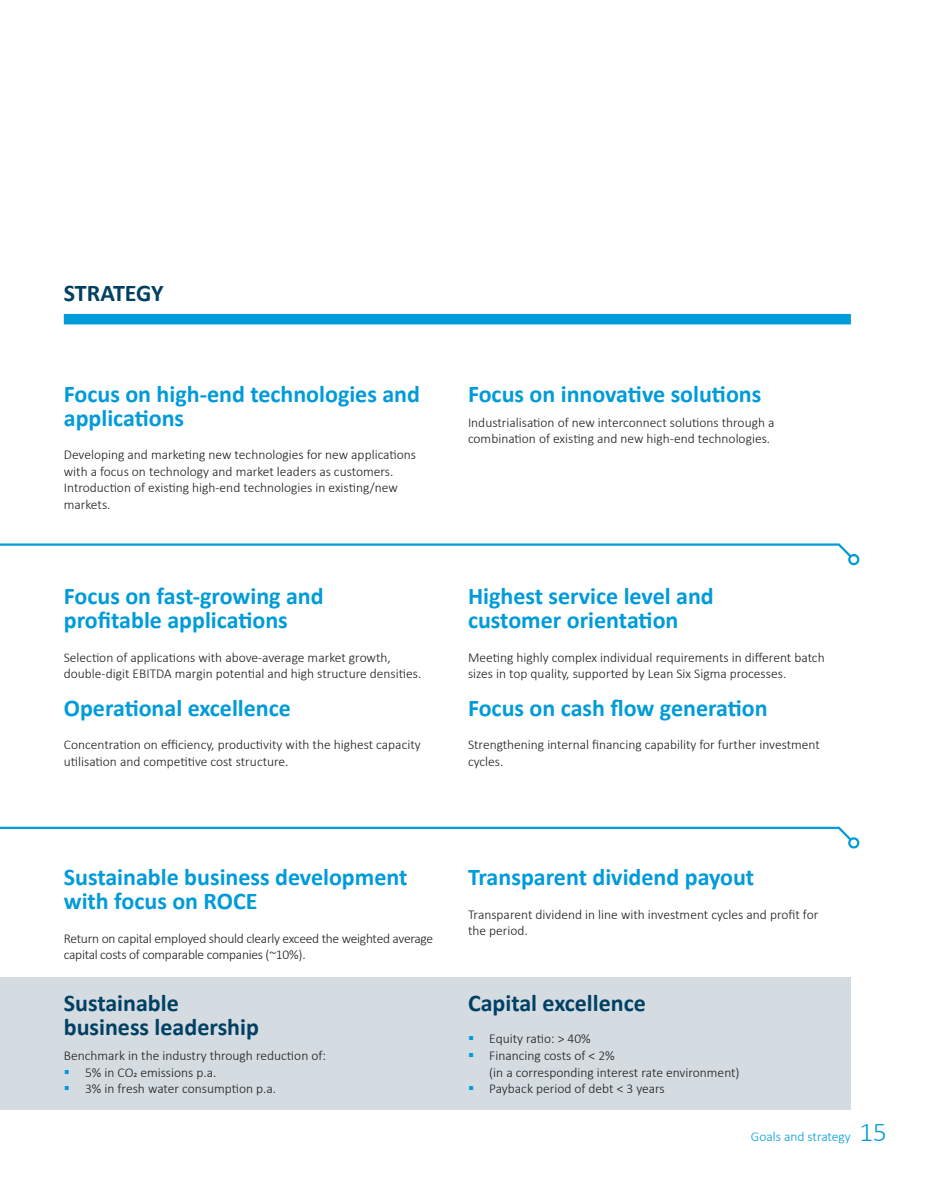
<style>
.page{position:relative;width:936px;height:1191px;background:#fff}
.page>*{position:absolute;margin:0;border:0;box-sizing:border-box;transform-origin:0 0}
.t1{font:700 24px/24px "Calibri";color:#009bd9}
.t2{font:700 24px/24px "Calibri";color:#014063}
.t3{font:300 13.5px/16.5px "Calibri";color:#1d1d1b}
.t4{font:300 13.5px/16.5px "Calibri";letter-spacing:-.02em;color:#1d1d1b}
.t5{font:300 13.5px "Calibri";color:#009bd9}
.s1{color:#009bd9}
.s2{font-size:27px}
</style>
<div class="page">
<svg style="left:0;top:543px;width:852px;height:15px"></svg>
<div style="left:848px;top:554px;width:11px;height:11px;border:2px solid #009bd9;border-radius:50%"></div>
<svg style="left:0;top:826px;width:852px;height:15px"></svg>
<div style="left:848px;top:837px;width:11px;height:11px;border:2px solid #009bd9;border-radius:50%"></div>
<div style="left:0;top:978px;width:850px;height:132px;background:#d4dbe1"></div>
<div style="left:64px;top:314px;width:786px;height:10px;background:#009bd9"></div>
<h1 class="t2" style="left:64px;top:281px;width:101px">STRATEGY</h1>
<h1 class="t1" style="left:64px;top:382px;width:358px">Focus on high-end technologies and applications</h1>
<p class="t3" style="left:64px;top:446px;width:354px">Developing and marketing new technologies for new applications with a focus on technology and market leaders as customers.<br>Introduction of existing high-end technologies in existing/new markets.</p>
<h1 class="t1" style="left:64px;top:584px;width:261px">Focus on fast-growing and profitable applications</h1>
<p class="t3" style="left:64px;top:648px;width:359px">Selection of applications with above-average market growth, double-digit EBITDA margin potential and high structure densities.</p>
<h1 class="t1" style="left:64px;top:695px;width:228px">Operational excellence</h1>
<p class="t3" style="left:64px;top:736px;width:358px">Concentration on efficiency, productivity with the highest capacity utilisation and competitive cost structure.</p>
<h1 class="t1" style="left:468px;top:382px;width:295px">Focus on innovative solutions</h1>
<p class="t3" style="left:468px;top:413px;width:308px">Industrialisation of new interconnect solutions through a combination of existing and new high-end technologies.</p>
<h1 class="t1" style="left:468px;top:584px;width:247px">Highest service level and customer orientation</h1>
<p class="t3" style="left:468px;top:648px;width:358px">Meeting highly complex individual requirements in different batch sizes in top quality, supported by Lean Six Sigma processes.</p>
<h1 class="t1" style="left:468px;top:695px;width:301px">Focus on cash flow generation</h1>
<p class="t3" style="left:468px;top:736px;width:353px">Strengthening internal financing capability for further investment cycles.</p>
<h1 class="t1" style="left:64px;top:865px;width:345px">Sustainable business development with focus on ROCE</h1>
<p class="t4" style="left:64px;top:929px;width:371px">Return on capital employed should clearly exceed the weighted average capital costs of comparable companies (~10%).</p>
<h1 class="t2" style="left:64px;top:991px;width:197px">Sustainable business leadership</h1>
<p class="t3" style="left:64px;top:1047px;width:264px">Benchmark in the industry through reduction of:</p>
<p class="t3" style="left:64px;top:1063px;width:154px"><span class="s1">▪</span> 5% in CO2 emissions p.a.</p>
<p class="t3" style="left:64px;top:1080px;width:214px"><span class="s1">▪</span> 3% in fresh water consumption p.a.</p>
<h1 class="t1" style="left:468px;top:865px;width:288px">Transparent dividend payout</h1>
<p class="t3" style="left:468px;top:905px;width:352px">Transparent dividend in line with investment cycles and profit for the period.</p>
<h1 class="t2" style="left:468px;top:991px;width:179px">Capital excellence</h1>
<p class="t3" style="left:468px;top:1029px;width:124px"><span class="s1">▪</span> Equity ratio: &gt; 40%</p>
<p class="t3" style="left:489px;top:1046px;width:252px;text-indent:-21px"><span class="s1">▪</span> Financing costs of &lt; 2%<br>(in a corresponding interest rate environment)</p>
<p class="t3" style="left:468px;top:1080px;width:198px"><span class="s1">▪</span> Payback period of debt &lt; 3 years</p>
<p class="t5" style="left:750px;top:1128px;width:137px">Goals and strategy <span class="s2">15</span></p>
</div>
